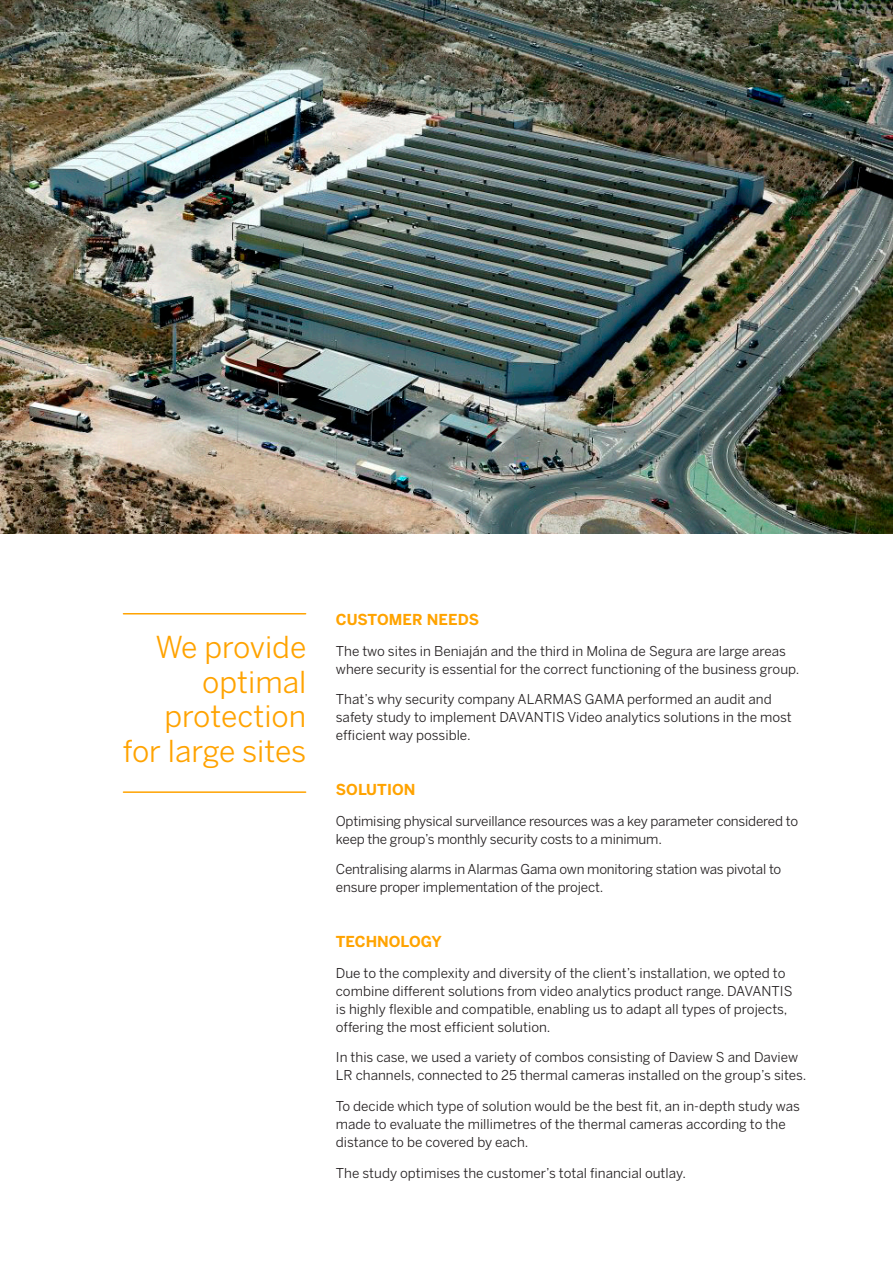
<style>
.page{position:relative;width:893px;height:1263px;background:#fff}
.page>*{position:absolute;margin:0;border:0;box-sizing:border-box;transform-origin:0 0}
.t1{font:30px/34.5px "Benton Sans";color:#ffa300;text-align:right}
.t2{font:700 15px "Benton Sans";color:#ffa300}
.t3{font:13.5px/18px "Benton Sans";color:#231f20}
</style>
<div class="page">
<hr style="left:123px;top:613px;width:183px;height:1px;background:#ffa300">
<hr style="left:123px;top:791px;width:183px;height:2px;background:#ffa300">
<img style="left:0;top:0;width:893px;height:533px">
<p class="t1" style="left:123px;top:630px;width:185px">We provide optimal protection for large sites</p>
<p class="t2" style="left:336px;top:610px;width:145px">CUSTOMER NEEDS</p>
<p class="t3" style="left:336px;top:642px;width:465px">The two sites in Beniaján and the third in Molina de Segura are large areas where security is essential for the correct functioning of the business group.</p>
<p class="t3" style="left:336px;top:690px;width:457px">That’s why security company ALARMAS GAMA performed an audit and safety study to implement DAVANTIS Video analytics solutions in the most efficient way possible.</p>
<p class="t2" style="left:336px;top:780px;width:81px">SOLUTION</p>
<p class="t3" style="left:336px;top:812px;width:464px">Optimising physical surveillance resources was a key parameter considered to keep the group’s monthly security costs to a minimum.</p>
<p class="t3" style="left:336px;top:860px;width:447px">Centralising alarms in Alarmas Gama own monitoring station was pivotal to ensure proper implementation of the project.</p>
<p class="t2" style="left:336px;top:932px;width:107px">TECHNOLOGY</p>
<p class="t3" style="left:336px;top:963px;width:458px">Due to the complexity and diversity of the client’s installation, we opted to combine different solutions from video analytics product range. DAVANTIS is highly flexible and compatible, enabling us to adapt all types of projects, offering the most efficient solution.</p>
<p class="t3" style="left:336px;top:1048px;width:472px">In this case, we used a variety of combos consisting of Daview S and Daview<br>LR channels, connected to 25 thermal cameras installed on the group’s sites.</p>
<p class="t3" style="left:336px;top:1097px;width:466px">To decide which type of solution would be the best fit, an in-depth study was made to evaluate the millimetres of the thermal cameras according to the distance to be covered by each.</p>
<p class="t3" style="left:336px;top:1164px;width:352px">The study optimises the customer’s total financial outlay.</p>
</div>
